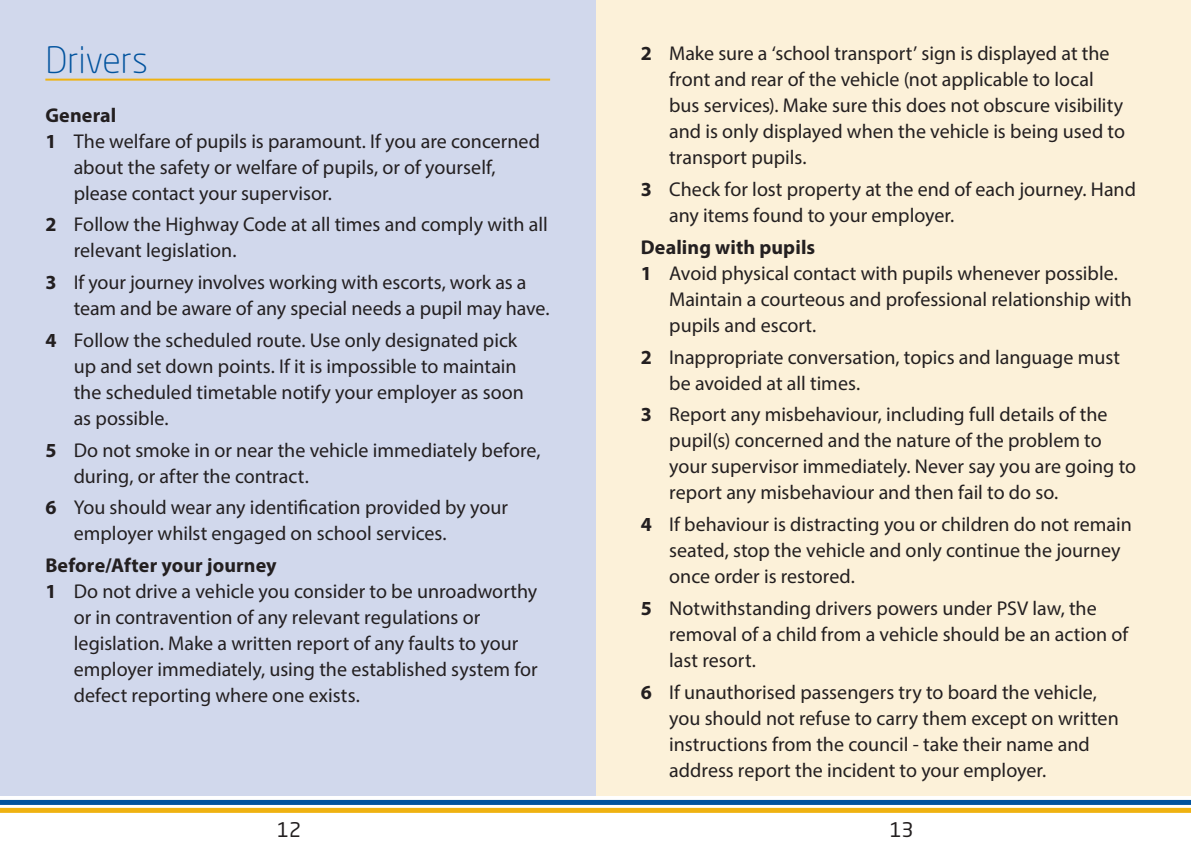
<style>
.page{position:relative;width:1191px;height:851px;background:#fff}
.page>*{position:absolute;margin:0;border:0;box-sizing:border-box;transform-origin:0 0}
.Titles{font:300 36px "Neo Sans Std";color:#01539e}
.t1{font:20px/26px "Myriad Pro";color:#231f20}
.t2{font:700 20px "Myriad Pro";letter-spacing:.005em;color:#231f20}
.t3{font:20px "Neo Sans Std";color:#231f20}
.s1{font-weight:700}
</style>
<div class="page">
<div style="left:595px;top:0;width:596px;height:795px;background:#fcf1d9"></div>
<div style="left:0;top:0;width:595px;height:795px;background:#d1d8ec"></div>
<hr style="left:45px;top:79px;width:505px;height:2px;background:#efb211">
<div style="left:0;top:799px;width:1191px;height:5px;background:#01539e"></div>
<div style="left:0;top:807px;width:1191px;height:5px;background:#efb211"></div>
<p class="Titles" style="left:45px;top:38px;width:104px">Drivers</p>
<p class="t2" style="left:45px;top:102px;width:73px">General</p>
<p class="t1" style="left:74px;top:128px;width:468px;text-indent:-28px"><span class="s1">1</span> The welfare of pupils is paramount. If you are concerned about the safety or welfare of pupils, or of yourself, please contact your supervisor.</p>
<p class="t1" style="left:74px;top:211px;width:475px;text-indent:-28px"><span class="s1">2</span> Follow the Highway Code at all times and comply with all relevant legislation.</p>
<p class="t1" style="left:74px;top:269px;width:477px;text-indent:-28px"><span class="s1">3</span> If your journey involves working with escorts, work as a team and be aware of any special needs a pupil may have.</p>
<p class="t1" style="left:74px;top:327px;width:452px;text-indent:-28px"><span class="s1">4</span> Follow the scheduled route. Use only designated pick up and set down points. If it is impossible to maintain the scheduled timetable notify your employer as soon as possible.</p>
<p class="t1" style="left:74px;top:436px;width:468px;text-indent:-28px"><span class="s1">5</span> Do not smoke in or near the vehicle immediately before, during, or after the contract.</p>
<p class="t1" style="left:74px;top:494px;width:436px;text-indent:-28px"><span class="s1">6</span> You should wear any identification provided by your employer whilst engaged on school services.</p>
<p class="t2" style="left:45px;top:552px;width:233px">Before/After your journey</p>
<p class="t1" style="left:74px;top:578px;width:465px;text-indent:-28px"><span class="s1">1</span> Do not drive a vehicle you consider to be unroadworthy or in contravention of any relevant regulations or legislation. Make a written report of any faults to your employer immediately, using the established system for defect reporting where one exists.</p>
<p class="t1" style="left:669px;top:40px;width:457px;text-indent:-28px"><span class="s1">2</span> Make sure a ‘school transport’ sign is displayed at the front and rear of the vehicle (not applicable to local bus services). Make sure this does not obscure visibility and is only displayed when the vehicle is being used to transport pupils.</p>
<p class="t1" style="left:669px;top:176px;width:468px;text-indent:-28px"><span class="s1">3</span> Check for lost property at the end of each journey. Hand any items found to your employer.</p>
<p class="t2" style="left:641px;top:234px;width:176px">Dealing with pupils</p>
<p class="t1" style="left:669px;top:260px;width:464px;text-indent:-28px"><span class="s1">1</span> Avoid physical contact with pupils whenever possible.<br>Maintain a courteous and professional relationship with pupils and escort.</p>
<p class="t1" style="left:669px;top:343px;width:452px;text-indent:-28px"><span class="s1">2</span> Inappropriate conversation, topics and language must be avoided at all times.</p>
<p class="t1" style="left:669px;top:401px;width:468px;text-indent:-28px"><span class="s1">3</span> Report any misbehaviour, including full details of the pupil(s) concerned and the nature of the problem to your supervisor immediately. Never say you are going to report any misbehaviour and then fail to do so.</p>
<p class="t1" style="left:669px;top:511px;width:464px;text-indent:-28px"><span class="s1">4</span> If behaviour is distracting you or children do not remain seated, stop the vehicle and only continue the journey once order is restored.</p>
<p class="t1" style="left:669px;top:594px;width:460px;text-indent:-28px"><span class="s1">5</span> Notwithstanding drivers powers under PSV law, the removal of a child from a vehicle should be an action of last resort.</p>
<p class="t1" style="left:669px;top:678px;width:451px;text-indent:-28px"><span class="s1">6</span> If unauthorised passengers try to board the vehicle, you should not refuse to carry them except on written instructions from the council - take their name and address report the incident to your employer.</p>
<p class="t3" style="left:277px;top:817px;width:25px">12</p>
<p class="t3" style="left:889px;top:817px;width:25px">13</p>
</div>
